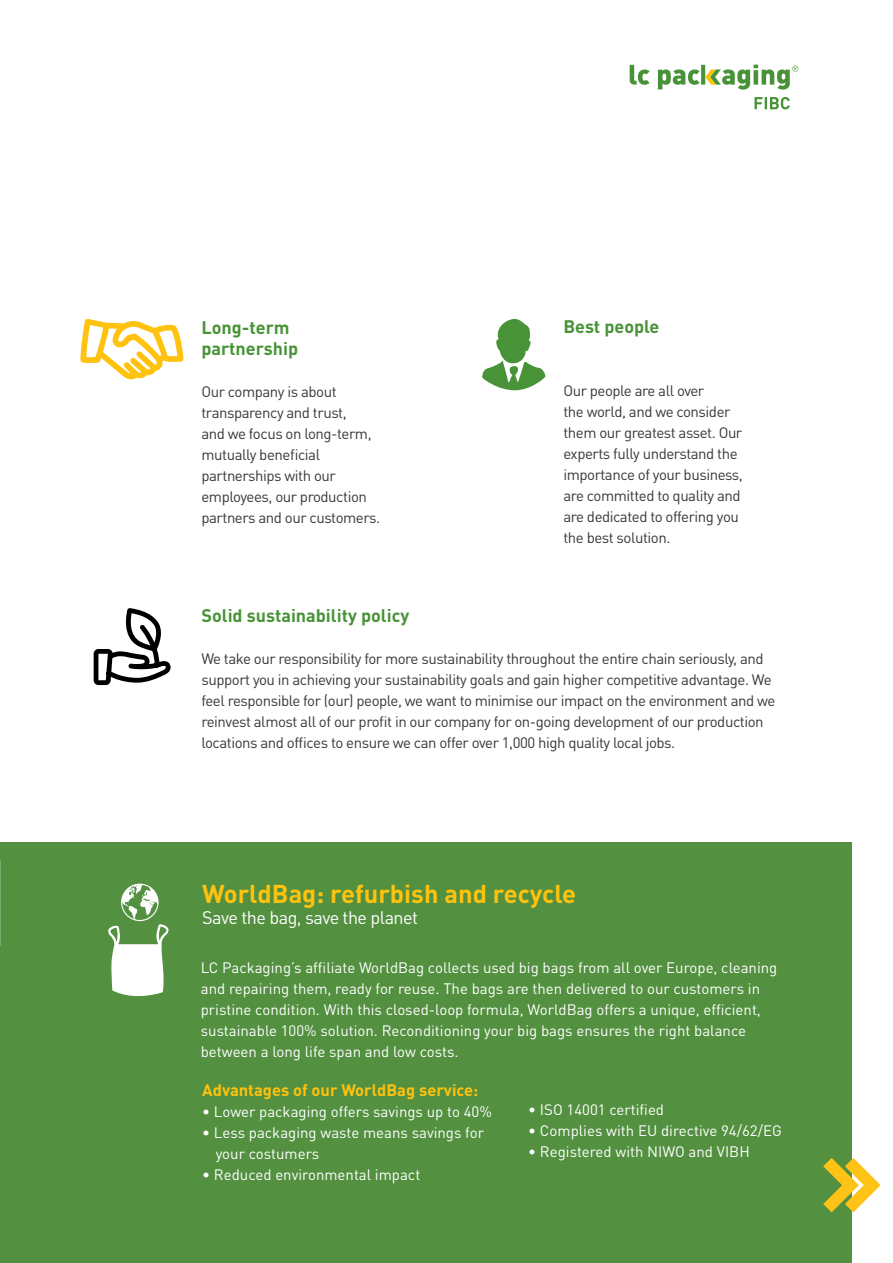
<style>
.page{position:relative;width:893px;height:1263px;background:#fff}
.page>*{position:absolute;margin:0;border:0;box-sizing:border-box;transform-origin:0 0}
.t1{font:700 25.5px "DIN";color:#ffc20e}
.t2{font:700 18px/21px "DIN";color:#489337}
.t3{font:18px "DIN Pro";letter-spacing:-.03em;color:#fff}
.t4{font:700 16.5px "DIN Pro";color:#ffc20e}
.t5{font:15px/21px "DIN Pro";letter-spacing:-.03em;color:#383838}
.t6{font:15px/21px "DIN Pro";color:#fff}
</style>
<div class="page">
<svg style="left:630px;top:65px;width:19px;height:20px"></svg>
<svg style="left:658px;top:65px;width:140px;height:25px"></svg>
<svg style="left:754px;top:97px;width:36px;height:12px"></svg>
<div style="left:0;top:842px;width:852px;height:421px;background:#539040"></div>
<svg style="left:823px;top:1158px;width:58px;height:54px"></svg>
<svg style="left:482px;top:319px;width:64px;height:71px"></svg>
<svg style="left:80px;top:319px;width:104px;height:61px"></svg>
<svg style="left:94px;top:608px;width:77px;height:77px"></svg>
<svg style="left:108px;top:884px;width:61px;height:113px"></svg>
<p class="t2" style="left:201px;top:316px;width:98px">Long-term partnership</p>
<p class="t5" style="left:201px;top:380px;width:180px">Our company is about transparency and trust,<br>and we focus on long-term, mutually beneficial partnerships with our employees, our production partners and our customers.</p>
<p class="t2" style="left:563px;top:315px;width:98px">Best people</p>
<p class="t5" style="left:563px;top:379px;width:181px">Our people are all over<br>the world, and we consider them our greatest asset. Our experts fully understand the importance of your business, are committed to quality and are dedicated to offering you the best solution.</p>
<p class="t2" style="left:201px;top:604px;width:209px">Solid sustainability policy</p>
<p class="t5" style="left:201px;top:647px;width:575px">We take our responsibility for more sustainability throughout the entire chain seriously, and support you in achieving your sustainability goals and gain higher competitive advantage. We feel responsible for (our) people, we want to minimise our impact on the environment and we reinvest almost all of our profit in our company for on-going development of our production locations and offices to ensure we can offer over 1,000 high quality local jobs.</p>
<h1 class="t1" style="left:202px;top:877px;width:375px">WorldBag: refurbish and recycle</h1>
<p class="t3" style="left:202px;top:905px;width:217px">Save the bag, save the planet</p>
<p class="t6" style="left:201px;top:956px;width:578px">LC Packaging’s affiliate WorldBag collects used big bags from all over Europe, cleaning and repairing them, ready for reuse. The bags are then delivered to our customers in pristine condition. With this closed-loop formula, WorldBag offers a unique, efficient, sustainable 100% solution. Reconditioning your big bags ensures the right balance between a long life span and low costs.</p>
<p class="t4" style="left:202px;top:1078px;width:278px">Advantages of our WorldBag service:</p>
<p class="t6" style="left:202px;top:1100px;width:291px">• Lower packaging offers savings up to 40%</p>
<p class="t6" style="left:216px;top:1121px;width:270px;text-indent:-14px">• Less packaging waste means savings for your costumers</p>
<p class="t6" style="left:202px;top:1163px;width:220px">• Reduced environmental impact</p>
<p class="t6" style="left:528px;top:1099px;width:137px">• ISO 14001 certified</p>
<p class="t6" style="left:528px;top:1120px;width:255px">• Complies with EU directive 94/62/EG</p>
<p class="t6" style="left:528px;top:1141px;width:223px">• Registered with NIWO and VIBH</p>
</div>
